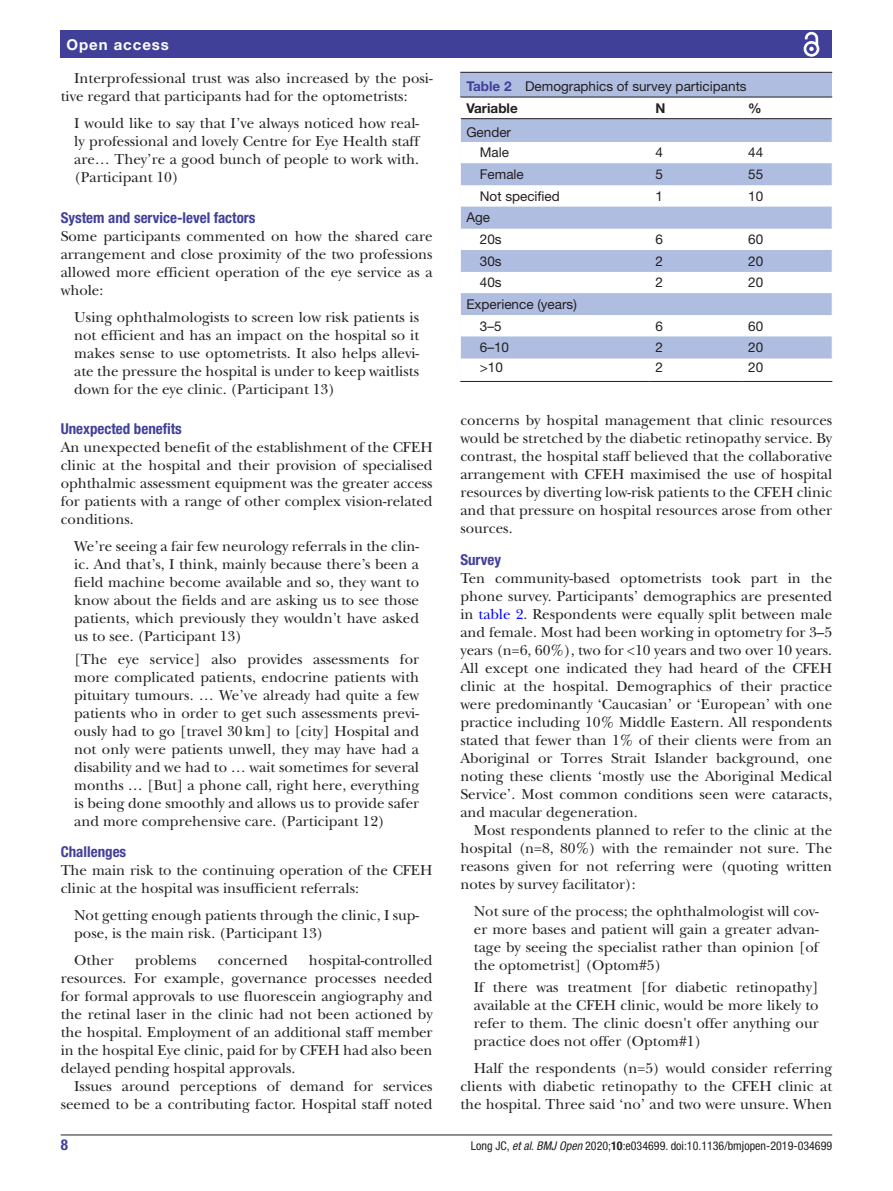
<style>
.page{position:relative;width:893px;height:1191px;background:#fff}
.page>*{position:absolute;margin:0;border:0;box-sizing:border-box;transform-origin:0 0}
.t1{font:15px/18px "New Baskerville";color:#231f20;text-align:justify}
.t2{font:700 condensed 15px "Helvetica Neue LT Std";color:#414099}
.t3{font:700 15px "Helvetica Neue LT Std";letter-spacing:.065em;color:#fff}
.t4{font:13.5px/21.6px "Helvetica Neue LT Std";color:#231f20}
.t5{font:700 13.5px "Helvetica Neue LT Std";color:#231f20}
.t6{font:condensed 12px "Helvetica Neue LT Std";color:#231f20}
.s1{font-weight:700;color:#414099}
.s2{font-weight:700}
.s3{color:#00f}
.s4{font-style:italic}
</style>
<div class="page">
<hr style="left:61px;top:1134px;width:771px;height:1px;background:#231f20">
<div style="left:61px;top:31px;width:771px;height:27px;background:#414099"></div>
<svg style="left:803px;top:31px;width:17px;height:26px"></svg>
<div style="left:460px;top:73px;width:372px;height:309px;background:#afbde1"></div>
<hr style="left:460px;top:72px;width:372px;height:1px;background:#231f20">
<div style="left:461px;top:98px;width:371px;height:283px;background:#fff"></div>
<svg style="left:461px;top:119px;width:371px;height:239px"></svg>
<hr style="left:460px;top:97px;width:189px;height:1px;background:#231f20">
<hr style="left:460px;top:118px;width:189px;height:1px;background:#231f20">
<hr style="left:649px;top:97px;width:93px;height:1px;background:#231f20">
<hr style="left:649px;top:118px;width:93px;height:1px;background:#231f20">
<hr style="left:742px;top:97px;width:90px;height:1px;background:#231f20">
<hr style="left:742px;top:118px;width:90px;height:1px;background:#231f20">
<hr style="left:460px;top:381px;width:189px;height:1px;background:#231f20">
<hr style="left:649px;top:381px;width:93px;height:1px;background:#231f20">
<hr style="left:742px;top:381px;width:90px;height:1px;background:#231f20">
<svg style="left:460px;top:97px;width:1px;height:284px"></svg>
<p class="t3" style="left:66px;top:35px;width:104px">Open access</p>
<p class="t1" style="left:61px;top:69px;width:373px;text-indent:14px">Interprofessional trust was also increased by the posi&shy;tive regard that participants had for the optometrists:</p>
<p class="t1" style="left:74px;top:114px;width:346px">I would like to say that I’ve always noticed how real&shy;ly professional and lovely Centre for Eye Health staff are… They’re a good bunch of people to work with. (Participant 10)</p>
<p class="t2" style="left:61px;top:208px;width:196px">System and service-level factors</p>
<p class="t1" style="left:61px;top:227px;width:373px">Some participants commented on how the shared care arrangement and close proximity of the two professions allowed more efficient operation of the eye service as a whole:</p>
<p class="t1" style="left:74px;top:308px;width:346px">Using ophthalmologists to screen low risk patients is not efficient and has an impact on the hospital so it makes sense to use optometrists. It also helps allevi&shy;ate the pressure the hospital is under to keep waitlists down for the eye clinic. (Participant 13)</p>
<p class="t2" style="left:61px;top:420px;width:123px">Unexpected benefits</p>
<p class="t1" style="left:61px;top:438px;width:373px">An unexpected benefit of the establishment of the CFEH clinic at the hospital and their provision of specialised ophthalmic assessment equipment was the greater access for patients with a range of other complex vision-related conditions.</p>
<p class="t1" style="left:74px;top:537px;width:346px">We’re seeing a fair few neurology referrals in the clin&shy;ic. And that’s, I think, mainly because there’s been a field machine become available and so, they want to know about the fields and are asking us to see those patients, which previously they wouldn’t have asked us to see. (Participant 13)</p>
<p class="t1" style="left:74px;top:650px;width:346px">[The eye service] also provides assessments for more complicated patients, endocrine patients with pituitary tumours. … We’ve already had quite a few patients who in order to get such assessments previ&shy;ously had to go [travel 30km] to [city] Hospital and not only were patients unwell, they may have had a disability and we had to … wait sometimes for several months … [But] a phone call, right here, everything is being done smoothly and allows us to provide safer and more comprehensive care. (Participant 12)</p>
<p class="t2" style="left:61px;top:843px;width:67px">Challenges</p>
<p class="t1" style="left:61px;top:861px;width:373px">The main risk to the continuing operation of the CFEH clinic at the hospital was insufficient referrals:</p>
<p class="t1" style="left:74px;top:906px;width:346px">Not getting enough patients through the clinic, I sup&shy;pose, is the main risk. (Participant 13)</p>
<p class="t1" style="left:74px;top:951px;width:41px">Other</p>
<p class="t1" style="left:135px;top:951px;width:63px">problems</p>
<p class="t1" style="left:218px;top:951px;width:71px">concerned</p>
<p class="t1" style="left:61px;top:951px;width:373px;text-indent:248px">hospital-controlled resources. For example, governance processes needed for formal approvals to use fluorescein angiography and the retinal laser in the clinic had not been actioned by the hospital. Employment of an additional staff member in the hospital Eye clinic, paid for by CFEH had also been delayed pending hospital approvals.</p>
<p class="t1" style="left:61px;top:1077px;width:373px;text-align:right">Issues around perceptions of demand for services seemed to be a contributing factor. Hospital staff noted</p>
<p class="t4" style="left:466px;top:75px;width:282px;line-height:22px"><span class="s1">Table 2</span> Demographics of survey participants<br><span class="s2">Variable</span></p>
<p class="t5" style="left:655px;top:99px;width:12px">N</p>
<p class="t5" style="left:748px;top:99px;width:15px">%</p>
<p class="t4" style="left:466px;top:122px;width:46px;line-height:20.1px;text-align:right">Gender<br>Male</p>
<p class="t4" style="left:655px;top:142px;width:9px">4</p>
<p class="t4" style="left:748px;top:142px;width:17px">44</p>
<p class="t4" style="left:480px;top:163px;width:46px">Female</p>
<p class="t4" style="left:655px;top:163px;width:9px">5</p>
<p class="t4" style="left:748px;top:163px;width:17px">55</p>
<p class="t4" style="left:480px;top:185px;width:82px">Not specified</p>
<p class="t4" style="left:655px;top:185px;width:9px">1</p>
<p class="t4" style="left:748px;top:185px;width:17px">10</p>
<p class="t4" style="left:480px;top:207px;width:23px;text-indent:-14px">Age<br>20s</p>
<p class="t4" style="left:655px;top:228px;width:9px">6</p>
<p class="t4" style="left:748px;top:228px;width:17px">60</p>
<p class="t4" style="left:480px;top:250px;width:23px">30s</p>
<p class="t4" style="left:655px;top:250px;width:9px">2</p>
<p class="t4" style="left:748px;top:250px;width:17px">20</p>
<p class="t4" style="left:480px;top:271px;width:23px">40s</p>
<p class="t4" style="left:655px;top:271px;width:9px">2</p>
<p class="t4" style="left:748px;top:271px;width:17px">20</p>
<p class="t4" style="left:480px;top:293px;width:98px;text-indent:-14px">Experience (years)<br>3–5</p>
<p class="t4" style="left:655px;top:315px;width:9px">6</p>
<p class="t4" style="left:748px;top:315px;width:17px">60</p>
<p class="t4" style="left:480px;top:336px;width:31px">6–10</p>
<p class="t4" style="left:655px;top:336px;width:9px">2</p>
<p class="t4" style="left:748px;top:336px;width:17px">20</p>
<p class="t4" style="left:480px;top:357px;width:25px">&gt;10</p>
<p class="t4" style="left:655px;top:357px;width:9px">2</p>
<p class="t4" style="left:748px;top:357px;width:17px">20</p>
<p class="t1" style="left:460px;top:411px;width:373px">concerns by hospital management that clinic resources would be stretched by the diabetic retinopathy service. By contrast, the hospital staff believed that the collaborative arrangement with CFEH maximised the use of hospital resources by diverting low-risk patients to the CFEH clinic and that pressure on hospital resources arose from other sources.</p>
<p class="t2" style="left:460px;top:550px;width:42px">Survey</p>
<p class="t1" style="left:460px;top:569px;width:373px">Ten community-based optometrists took part in the phone survey. Participants’ demographics are presented in <span class="s3">table 2</span>. Respondents were equally split between male and female. Most had been working in optometry for 3–5 years (n=6, 60%), two for &lt;10 years and two over 10 years.<br>All except one indicated they had heard of the CFEH clinic at the hospital. Demographics of their practice were predominantly ‘Caucasian’ or ‘European’ with one practice including 10% Middle Eastern. All respondents stated that fewer than 1% of their clients were from an Aboriginal or Torres Strait Islander background, one noting these clients ‘mostly use the Aboriginal Medical Service’. Most common conditions seen were cataracts, and macular degeneration.</p>
<p class="t1" style="left:460px;top:821px;width:373px;text-indent:14px">Most respondents planned to refer to the clinic at the hospital (n=8, 80%) with the remainder not sure. The reasons given for not referring were (quoting written notes by survey facilitator):</p>
<p class="t1" style="left:474px;top:902px;width:346px">Not sure of the process; the ophthalmologist will cov&shy;er more bases and patient will gain a greater advan&shy;tage by seeing the specialist rather than opinion [of the optometrist] (Optom#5)</p>
<p class="t1" style="left:474px;top:978px;width:346px">If there was treatment [for diabetic retinopathy] available at the CFEH clinic, would be more likely to refer to them. The clinic doesn't offer anything our practice does not offer (Optom#1)</p>
<p class="t1" style="left:460px;top:1059px;width:373px;text-indent:14px">Half the respondents (n=5) would consider referring clients with diabetic retinopathy to the CFEH clinic at the hospital. Three said ‘no’ and two were unsure. When</p>
<p class="t2" style="left:61px;top:1135px;width:9px">8</p>
<p class="t6" style="left:471px;top:1138px;width:363px">Long JC, <span class="s4">et al</span>. <span class="s4">BMJ Open</span> 2020;<span class="s2">10</span>:e034699. doi:10.1136/bmjopen-2019-034699</p>
</div>
